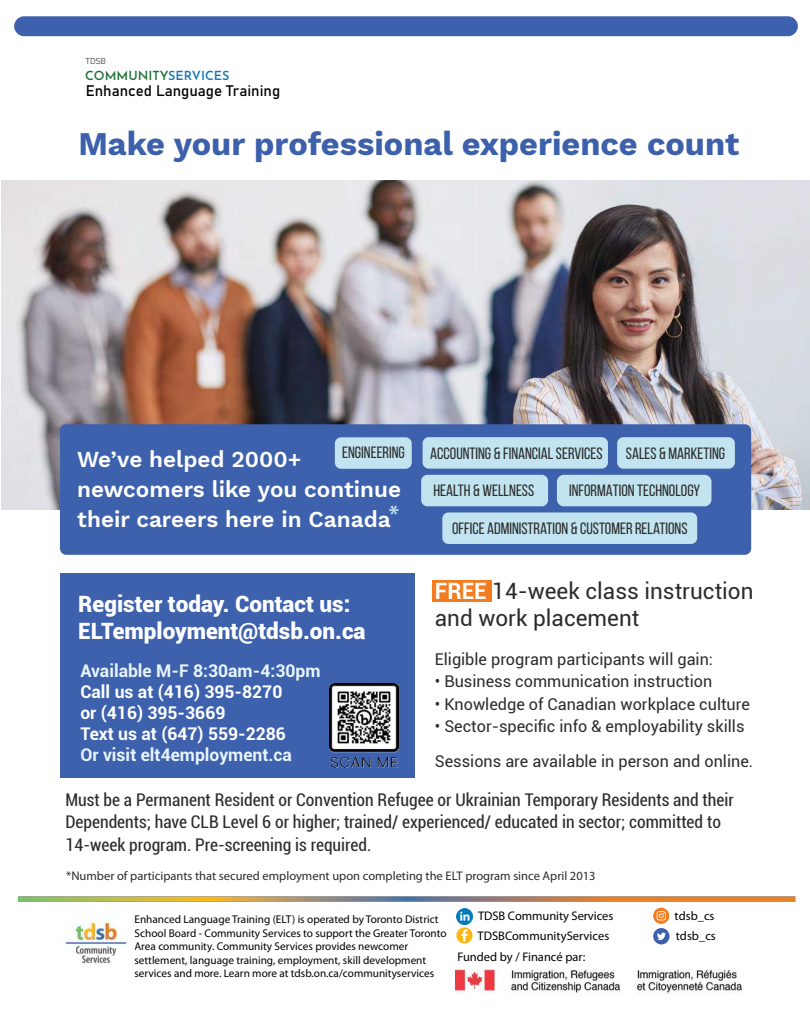
<style>
.page{position:relative;width:810px;height:1035px;background:#fff}
.page>*{position:absolute;margin:0;border:0;box-sizing:border-box;transform-origin:0 0}
.t1{font:700 32.5px "Work Sans";color:#3c60ac}
.t2{font:600 22.5px/30px "Work Sans";color:#fff}
.t3{font:900 22.5px/27px "Roboto";color:#fff}
.t4{font:22.5px/27px "Roboto";color:#2c2c2c}
.t5{font:700 22.5px "Myriad Pro";color:#c1e4f0}
.t6{font:condensed 17.5px/22.5px "Roboto";color:#2c2c2c}
.t7{font:700 17.5px/21px "Roboto";color:#fff}
.t8{font:700 17.5px "Roboto";color:#e7f5fd}
.t9{font:16.38px "Bebas Neue";color:#2c2c2c}
.t10{font:16.25px/22.5px "Roboto";color:#2c2c2c}
.t11{font:15.12px "Bahnschrift";color:#000}
.t12{font:600 12.62px "Josefin Sans";color:#207239}
.t13{font:12.5px "Myriad Pro";color:#2c2c2c}
.t14{font:12.5px "Myriad Pro";color:#000}
.t15{font:11.25px/13.5px "Myriad Pro";color:#000}
.t16{font:8.5px "Bahnschrift";color:#3d3d3d}
.s1{color:#1577bc}
.s2{font-weight:700;color:#fff}
</style>
<div class="page">
<img style="left:1px;top:181px;width:809px;height:328px">
<div style="left:60px;top:424px;width:691px;height:131px;background:#3d61ad;border-radius:6px"></div>
<div style="left:442px;top:512px;width:255px;height:32px;background:#c1e4f0;border-radius:6px"></div>
<div style="left:617px;top:437px;width:118px;height:32px;background:#c1e4f0;border-radius:6px"></div>
<div style="left:421px;top:475px;width:127px;height:31px;background:#c1e4f0;border-radius:6px"></div>
<div style="left:557px;top:475px;width:154px;height:31px;background:#c1e4f0;border-radius:7px"></div>
<div style="left:335px;top:437px;width:77px;height:32px;background:#c1e4f0;border-radius:6px"></div>
<div style="left:423px;top:437px;width:185px;height:32px;background:#c1e4f0;border-radius:6px"></div>
<div style="left:60px;top:573px;width:355px;height:205px;background:#3d61ad"></div>
<img style="left:455px;top:970px;width:287px;height:25px">
<div style="left:432px;top:580px;width:60px;height:22px;background:#f37c20"></div>
<svg style="left:456px;top:927px;width:17px;height:17px"></svg>
<svg style="left:653px;top:909px;width:17px;height:35px"></svg>
<img style="left:330px;top:684px;width:68px;height:84px">
<div style="left:14px;top:16px;width:784px;height:20px;background:#3d61ad;border-radius:10px"></div>
<img style="left:18px;top:896px;width:778px;height:13px">
<img style="left:57px;top:904px;width:77px;height:60px">
<img style="left:456px;top:908px;width:17px;height:16px">
<p class="t16" style="left:86px;top:56px;width:22px">TDSB</p>
<h3 class="t11" style="left:86px;top:85px;width:196px">Enhanced Language Training</h3>
<p class="t12" style="left:85px;top:68px;width:146px">COMMUNITY<span class="s1">SERVICES</span></p>
<h1 class="t1" style="left:78px;top:131px;width:662px">Make your professional experience count</h1>
<h3 class="t9" style="left:342px;top:443px;width:64px">ENGINEERING</h3>
<h3 class="t9" style="left:430px;top:444px;width:174px">ACCOUNTING &amp; FINANCIAL SERVICES</h3>
<h3 class="t9" style="left:626px;top:444px;width:101px">SALES &amp; MARKETING</h3>
<h2 class="t2" style="left:77px;top:447px;width:325px">Weíve helped 2000+ newcomers like you continue their careers here in Canada</h2>
<h3 class="t9" style="left:433px;top:481px;width:102px">HEALTH &amp; WELLNESS</h3>
<h3 class="t9" style="left:569px;top:481px;width:133px">INFORMATION TECHNOLOGY</h3>
<h2 class="t5" style="left:389px;top:500px;width:12px">*</h2>
<h3 class="t9" style="left:452px;top:519px;width:237px">OFFICE ADMINISTRATION &amp; CUSTOMER RELATIONS</h3>
<h2 class="t4" style="left:435px;top:579px;width:320px"><span class="s2">FREE</span> 14-week class instruction and work placement</h2>
<h3 class="t10" style="left:435px;top:649px;width:317px">Eligible program participants will gain:<br>ï Business communication instruction<br>ï Knowledge of Canadian workplace culture ï Sector-specific info &amp; employability skills</h3>
<h3 class="t10" style="left:435px;top:751px;width:320px">Sessions are available in person and online.</h3>
<p class="t6" style="left:65px;top:790px;width:670px">Must be a Permanent Resident or Convention Refugee or Ukrainian Temporary Residents and their<br>Dependents; have CLB Level 6 or higher; trained/ experienced/ educated in sector; committed to<br>14-week program. Pre-screening is required.</p>
<h2 class="t3" style="left:78px;top:593px;width:289px">Register today. Contact us:<br>ELTemployment@tdsb.on.ca</h2>
<h3 class="t8" style="left:80px;top:664px;width:242px">Available M-F 8:30am-4:30pm</h3>
<h3 class="t7" style="left:80px;top:683px;width:207px">Call us at (416) 395-8270 or (416) 395-3669<br>Text us at (647) 559-2286</h3>
<h3 class="t8" style="left:80px;top:748px;width:213px">Or visit elt4employment.ca</h3>
<p class="t13" style="left:66px;top:871px;width:531px">*Number of participants that secured employment upon completing the ELT program since April 2013</p>
<p class="t14" style="left:478px;top:911px;width:137px">TDSB Community Services</p>
<p class="t15" style="left:134px;top:913px;width:314px">Enhanced Language Training (ELT) is operated by Toronto District School Board - Community Services to support the Greater Toronto Area community. Community Services provides newcomer settlement, language training, employment, skill development services and more. Learn more at tdsb.on.ca/communityservices</p>
<p class="t14" style="left:478px;top:931px;width:133px">TDSBCommunityServices</p>
<p class="t14" style="left:457px;top:952px;width:129px">Funded by / Financé par:</p>
<p class="t14" style="left:675px;top:911px;width:41px">tdsb_cs</p>
<p class="t14" style="left:676px;top:931px;width:41px">tdsb_cs</p>
</div>
